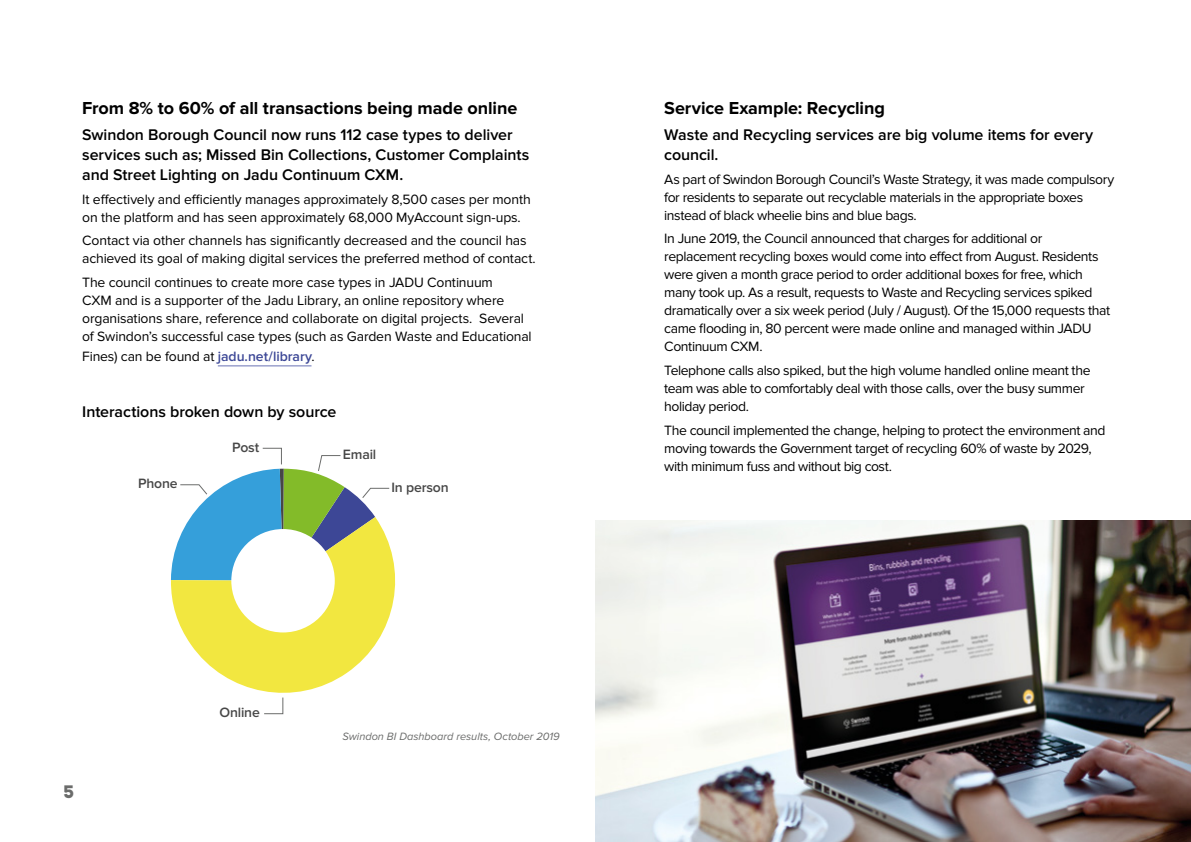
<style>
.page{position:relative;width:1191px;height:842px;background:#fff}
.page>*{position:absolute;margin:0;border:0;box-sizing:border-box;transform-origin:0 0}
.t1{font:700 18px "Proxima Nova";letter-spacing:-.005em;color:#000}
.t2{font:18px "Code Pro Bold";color:#6b6c6b}
.t3{font:600 16px/20px "Proxima Nova";letter-spacing:-.005em;color:#000}
.t4{font:14px/18px "Proxima Nova";letter-spacing:-.03em;color:#000}
.t5{font:14px/18px "Proxima Nova";letter-spacing:-.01em;color:#000}
.t6{font:600 14px "Proxima Nova";letter-spacing:-.015em;color:#474747}
.t7{font:italic 11px "Proxima Nova";color:#6b6c6b}
.s1{font-weight:600;color:#3c4796}
</style>
<div class="page">
<img style="left:595px;top:520px;width:596px;height:322px">
<hr style="left:218px;top:365px;width:93px;height:1px;background:#6971b4">
<svg style="left:171px;top:548px;width:225px;height:145px;fill:#f2e740"></svg>
<div style="left:231px;top:529px;width:104px;height:103px;background:#fff;border-radius:50%"></div>
<svg style="left:264px;top:697px;width:20px;height:18px"></svg>
<svg style="left:171px;top:447px;width:219px;height:134px"></svg>
<p class="t1" style="left:82px;top:98px;width:436px">From 8% to 60% of all transactions being made online</p>
<p class="t3" style="left:82px;top:125px;width:449px">Swindon Borough Council now runs 112 case types to deliver services such as; Missed Bin Collections, Customer Complaints and Street Lighting on Jadu Continuum CXM.</p>
<p class="t5" style="left:82px;top:190px;width:450px">It effectively and efficiently manages approximately 8,500 cases per month on the platform and has seen approximately 68,000 MyAccount sign-ups.</p>
<p class="t4" style="left:82px;top:232px;width:455px">Contact via other channels has significantly decreased and the council has achieved its goal of making digital services the preferred method of contact.</p>
<p class="t5" style="left:82px;top:274px;width:451px">The council continues to create more case types in JADU Continuum<br>CXM and is a supporter of the Jadu Library, an online repository where organisations share, reference and collaborate on digital projects. Several of Swindon’s successful case types (such as Garden Waste and Educational</p>
<p class="t4" style="left:82px;top:348px;width:234px">Fines) can be found at <span class="s1">jadu.net/library</span>.</p>
<p class="t3" style="left:82px;top:402px;width:256px">Interactions broken down by source</p>
<p class="t6" style="left:232px;top:440px;width:29px">Post</p>
<p class="t6" style="left:343px;top:447px;width:35px">Email</p>
<p class="t6" style="left:138px;top:475px;width:41px">Phone</p>
<p class="t6" style="left:391px;top:479px;width:59px">In person</p>
<p class="t2" style="left:65px;top:780px;width:12px">5</p>
<p class="t6" style="left:219px;top:704px;width:42px">Online</p>
<p class="t7" style="left:342px;top:730px;width:219px">Swindon BI Dashboard results, October 2019</p>
<p class="t1" style="left:664px;top:98px;width:222px">Service Example: Recycling</p>
<p class="t3" style="left:664px;top:125px;width:430px">Waste and Recycling services are big volume items for every council.</p>
<p class="t4" style="left:664px;top:170px;width:451px">As part of Swindon Borough Council’s Waste Strategy, it was made compulsory for residents to separate out recyclable materials in the appropriate boxes instead of black wheelie bins and blue bags.</p>
<p class="t4" style="left:664px;top:230px;width:447px">In June 2019, the Council announced that charges for additional or replacement recycling boxes would come into effect from August. Residents were given a month grace period to order additional boxes for free, which many took up. As a result, requests to Waste and Recycling services spiked dramatically over a six week period (July / August). Of the 15,000 requests that came flooding in, 80 percent were made online and managed within JADU Continuum CXM.</p>
<p class="t4" style="left:664px;top:362px;width:428px">Telephone calls also spiked, but the high volume handled online meant the team was able to comfortably deal with those calls, over the busy summer holiday period.</p>
<p class="t4" style="left:664px;top:421px;width:443px">The council implemented the change, helping to protect the environment and moving towards the Government target of recycling 60% of waste by 2029, with minimum fuss and without big cost.</p>
</div>
